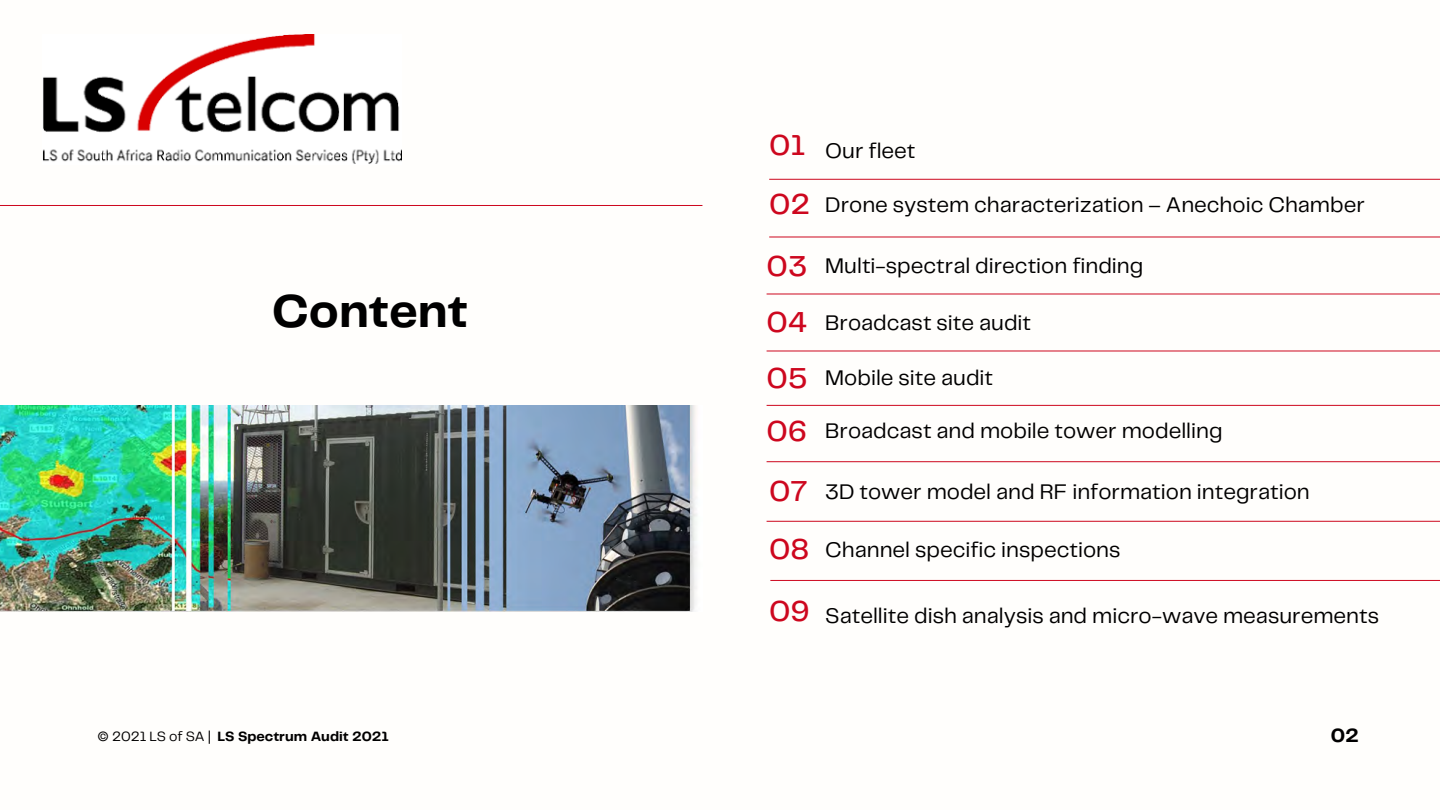
<style>
.page{position:relative;width:1440px;height:810px;background:#fff}
.page>*{position:absolute;margin:0;border:0;box-sizing:border-box;transform-origin:0 0}
.t1{font:700 48px "Telegraf";color:#000}
.t2{font:500 30px/60.3px "Telegraf";color:#cd071e}
.t3{font:22px "Telegraf";color:#000}
.t4{font:700 20px "Telegraf";color:#000}
.t5{font:700 14px "Telegraf";color:#000}
.s1{font-weight:500;font-size:30px;color:#cd071e}
.s2{font-weight:400}
</style>
<div class="page">
<hr style="left:0;top:205px;width:702px;height:1px;background:#cd071e">
<hr style="left:769px;top:179px;width:671px;height:1px;background:#cd071e">
<hr style="left:767px;top:294px;width:673px;height:1px;background:#cd071e">
<hr style="left:767px;top:351px;width:673px;height:1px;background:#cd071e">
<hr style="left:767px;top:405px;width:673px;height:1px;background:#cd071e">
<hr style="left:767px;top:461px;width:673px;height:1px;background:#cd071e">
<hr style="left:767px;top:521px;width:673px;height:1px;background:#cd071e">
<hr style="left:769px;top:237px;width:671px;height:1px;background:#cd071e">
<img style="left:0;top:405px;width:697px;height:207px">
<hr style="left:770px;top:580px;width:670px;height:1px;background:#cd071e">
<img style="left:43px;top:34px;width:358px;height:130px">
<h1 class="t1" style="left:272px;top:291px;width:198px">Content</h1>
<h2 class="t2" style="left:767px;top:116px;width:45px">01<br>02<br>03</h2>
<h2 class="t2" style="left:767px;top:296px;width:42px;line-height:55.6px">04<br>05</h2>
<p class="t3" style="left:825px;top:141px;width:92px">Our fleet</p>
<p class="t3" style="left:825px;top:195px;width:541px">Drone system characterization – Anechoic Chamber</p>
<p class="t3" style="left:825px;top:257px;width:320px">Multi-spectral direction finding</p>
<p class="t3" style="left:825px;top:313px;width:207px">Broadcast site audit</p>
<p class="t3" style="left:825px;top:369px;width:169px">Mobile site audit</p>
<p class="t3" style="left:825px;top:422px;width:399px">Broadcast and mobile tower modelling</p>
<h2 class="t2" style="left:767px;top:402px;width:42px">06</h2>
<p class="t3" style="left:769px;top:482px;width:542px"><span class="s1">07</span> 3D tower model and RF information integration</p>
<p class="t3" style="left:769px;top:540px;width:353px"><span class="s1">08</span> Channel specific inspections</p>
<p class="t3" style="left:769px;top:606px;width:611px"><span class="s1">09</span> Satellite dish analysis and micro-wave measurements</p>
<p class="t5" style="left:97px;top:730px;width:293px"><span class="s2">© 2021 LS of SA |</span> LS Spectrum Audit 2021</p>
<p class="t4" style="left:1331px;top:727px;width:30px">02</p>
</div>
